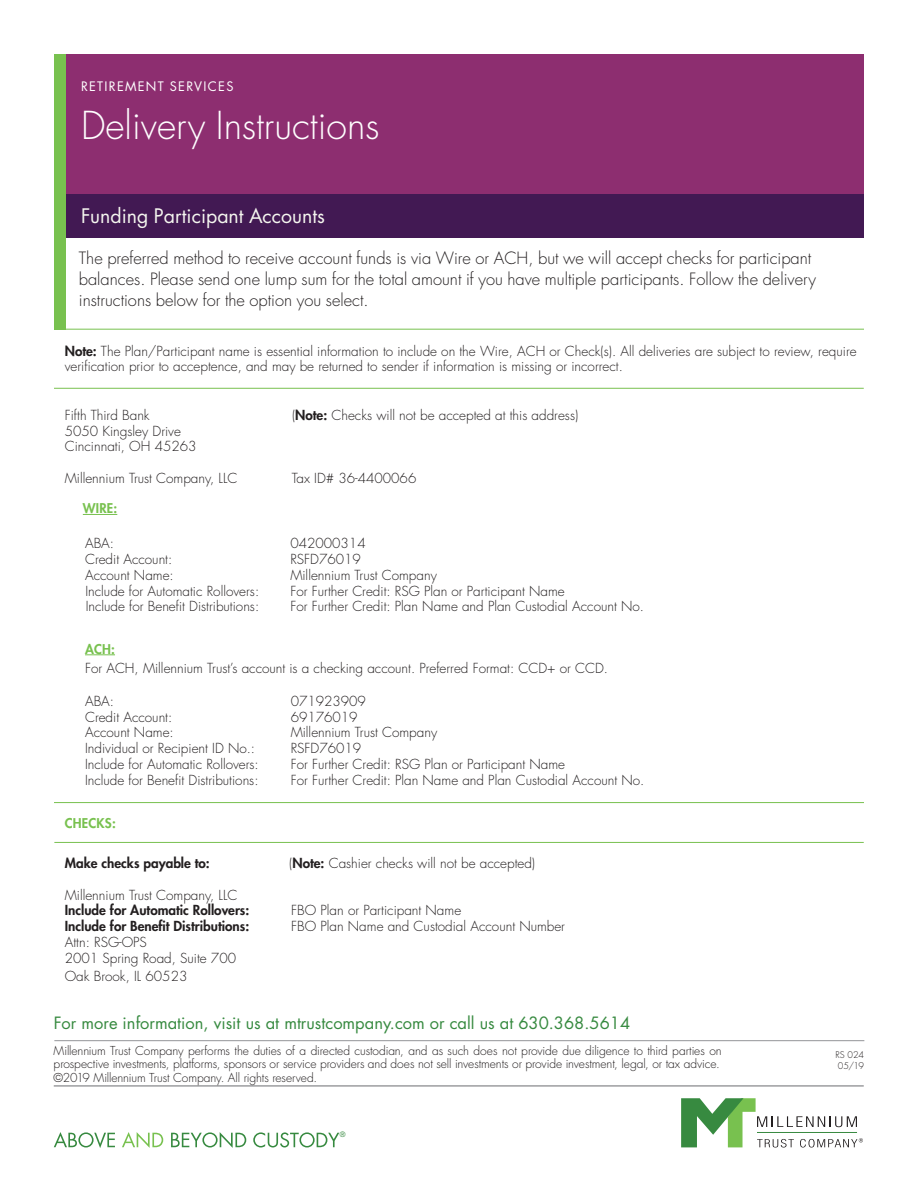
<style>
.page{position:relative;width:918px;height:1188px;background:#fff}
.page>*{position:absolute;margin:0;border:0;box-sizing:border-box;transform-origin:0 0}
.t1{font:300 37.5px "Futura Std";color:#fff}
.t2{font:19.5px "Futura Std";color:#f5f6ef}
.t3{font:300 16.5px/21px "Futura Std";color:#231f20}
.t4{font:16.5px "Futura Std";color:#378a40}
.t5{font:300 13.5px/15.8px "Futura Std";color:#231f20}
.t6{font:800 13.5px "Futura Std";color:#231f20}
.t7{font:800 13.2px "Futura Std";letter-spacing:.015em;color:#78c14f}
.t8{font:12.75px "Futura Std";letter-spacing:.1em;color:#fff}
.t9{font:300 12px/13.5px "Futura Std";letter-spacing:-.01em;color:#231f20}
.t10{font:300 9px/10.5px "Futura Std";letter-spacing:-.005em;color:#231f20}
.t11{font:7.2px "Futura LT";color:#378a40}
.s1{font-weight:800}
</style>
<div class="page">
<div style="left:54px;top:54px;width:810px;height:140px;background:#8d2e70"></div>
<div style="left:54px;top:194px;width:810px;height:44px;background:#421953"></div>
<hr style="left:54px;top:1040px;width:810px;height:1px;background:#939598">
<hr style="left:54px;top:1086px;width:810px;height:1px;background:#6c6d70">
<svg style="left:54px;top:1132px;width:61px;height:16px"></svg>
<svg style="left:122px;top:1132px;width:41px;height:16px"></svg>
<svg style="left:171px;top:1132px;width:75px;height:16px"></svg>
<svg style="left:253px;top:1132px;width:86px;height:15px"></svg>
<svg style="left:681px;top:1098px;width:182px;height:50px"></svg>
<div style="left:54px;top:54px;width:12px;height:275px;background:#78c14f"></div>
<hr style="left:54px;top:329px;width:810px;height:1px;background:#78c14f">
<hr style="left:83px;top:514px;width:34px;height:1px;background:#78c14f">
<hr style="left:85px;top:654px;width:30px;height:1px;background:#78c14f">
<hr style="left:54px;top:388px;width:810px;height:1px;background:#78c14f">
<hr style="left:54px;top:802px;width:810px;height:1px;background:#78c14f">
<hr style="left:54px;top:842px;width:810px;height:1px;background:#78c14f">
<p class="t8" style="left:81px;top:78px;width:154px">RETIREMENT SERVICES</p>
<h1 class="t1" style="left:81px;top:103px;width:300px">Delivery Instructions</h1>
<h2 class="t2" style="left:81px;top:204px;width:245px">Funding Participant Accounts</h2>
<p class="t3" style="left:79px;top:248px;width:739px">The preferred method to receive account funds is via Wire or ACH, but we will accept checks for participant balances. Please send one lump sum for the total amount if you have multiple participants. Follow the delivery instructions below for the option you select.</p>
<p class="t5" style="left:65px;top:343px;width:793px"><span class="s1">Note:</span> The Plan/Participant name is essential information to include on the Wire, ACH or Check(s). All deliveries are subject to review, require verification prior to acceptence, and may be returned to sender if information is missing or incorrect.</p>
<p class="t5" style="left:65px;top:408px;width:86px">Fifth Third Bank</p>
<p class="t5" style="left:292px;top:408px;width:288px">(<span class="s1">Note:</span> Checks will not be accepted at this address)</p>
<p class="t5" style="left:65px;top:423px;width:133px">5050 Kingsley Drive<br>Cincinnati, OH 45263</p>
<p class="t5" style="left:65px;top:471px;width:174px">Millennium Trust Company, LLC</p>
<p class="t5" style="left:292px;top:471px;width:126px">Tax ID# 36-4400066</p>
<p class="t7" style="left:83px;top:500px;width:36px">WIRE:</p>
<p class="t5" style="left:85px;top:536px;width:176px">ABA:<br>Credit Account:<br>Account Name:<br>Include for Automatic Rollovers:<br>Include for Benefit Distributions:</p>
<p class="t5" style="left:290px;top:536px;width:355px">042000314<br>RSFD76019<br>Millennium Trust Company<br>For Further Credit: RSG Plan or Participant Name<br>For Further Credit: Plan Name and Plan Custodial Account No.</p>
<p class="t7" style="left:85px;top:640px;width:31px">ACH:</p>
<p class="t5" style="left:85px;top:660px;width:524px">For ACH, Millennium Trust’s account is a checking account. Preferred Format: CCD+ or CCD.</p>
<p class="t5" style="left:85px;top:693px;width:175px">ABA:<br>Credit Account:<br>Account Name:<br>Individual or Recipient ID No.:<br>Include for Automatic Rollovers:<br>Include for Benefit Distributions:</p>
<p class="t5" style="left:291px;top:693px;width:355px">071923909<br>69176019<br>Millennium Trust Company<br>RSFD76019<br>For Further Credit: RSG Plan or Participant Name<br>For Further Credit: Plan Name and Plan Custodial Account No.</p>
<p class="t7" style="left:65px;top:815px;width:53px">CHECKS:</p>
<p class="t6" style="left:65px;top:855px;width:147px">Make checks payable to:</p>
<p class="t5" style="left:289px;top:856px;width:247px">(<span class="s1">Note:</span> Cashier checks will not be accepted)</p>
<p class="t5" style="left:65px;top:887px;width:174px">Millennium Trust Company, LLC</p>
<p class="t6" style="left:65px;top:902px;width:186px">Include for Automatic Rollovers:</p>
<p class="t5" style="left:291px;top:903px;width:171px">FBO Plan or Participant Name</p>
<p class="t6" style="left:65px;top:918px;width:186px">Include for Benefit Distributions:</p>
<p class="t5" style="left:291px;top:919px;width:275px">FBO Plan Name and Custodial Account Number</p>
<p class="t5" style="left:65px;top:934px;width:173px">Attn: RSG-OPS<br>2001 Spring Road, Suite 700</p>
<p class="t5" style="left:65px;top:968px;width:124px">Oak Brook, IL 60523</p>
<p class="t4" style="left:54px;top:1013px;width:578px">For more information, visit us at mtrustcompany.com or call us at 630.368.5614</p>
<p class="t9" style="left:54px;top:1044px;width:670px">Millennium Trust Company performs the duties of a directed custodian, and as such does not provide due diligence to third parties on prospective investments, platforms, sponsors or service providers and does not sell investments or provide investment, legal, or tax advice. ©2019 Millennium Trust Company. All rights reserved.</p>
<p class="t11" style="left:340px;top:1130px;width:7px">®</p>
<p class="t10" style="left:836px;top:1050px;width:30px">RS 024<br>05/19</p>
</div>
